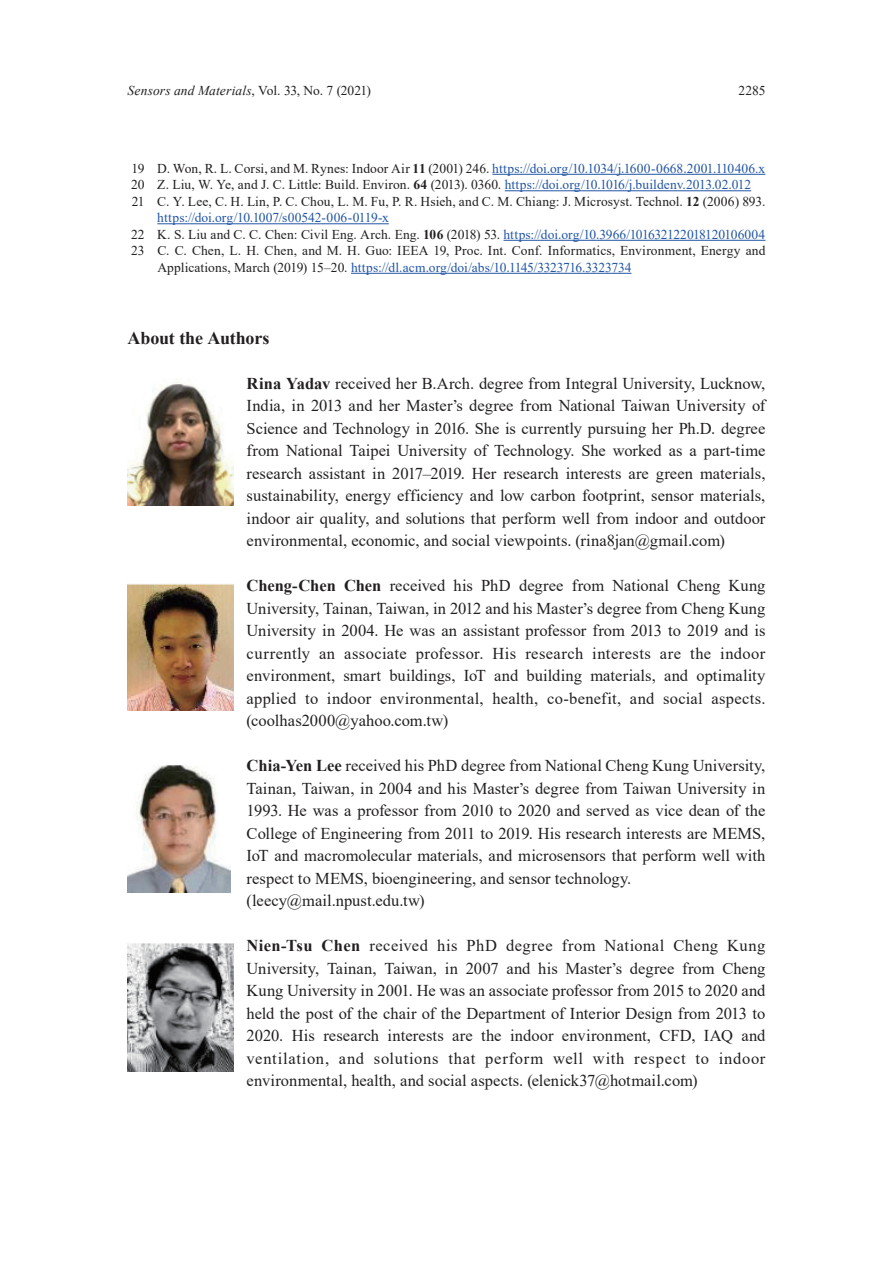
<style>
.page{position:relative;width:893px;height:1263px;background:#fff}
.page>*{position:absolute;margin:0;border:0;box-sizing:border-box;transform-origin:0 0}
.t1{font:700 18px "Times New Roman";letter-spacing:-.015em;color:#231f20}
.t2{font:16.5px/22.5px "Times New Roman";letter-spacing:.005em;color:#231f20;text-align:justify}
.t3{font:13.5px "Times New Roman";letter-spacing:.005em;color:#231f20}
.t4{font:13.5px "Times New Roman";letter-spacing:.005em;color:#2256a6}
.t5{font:italic 13.5px "Times New Roman";letter-spacing:.01em;color:#231f20}
.s1{font-style:normal}
.s2{color:#231f20}
.s3{font-weight:700;color:#231f20}
.s4{font-weight:700}
.s5{color:#2256a6}
</style>
<div class="page">
<hr style="left:492px;top:174px;width:273px;height:1px;background:#2256a6">
<hr style="left:505px;top:191px;width:246px;height:1px;background:#2256a6">
<hr style="left:157px;top:224px;width:232px;height:1px;background:#2256a6">
<hr style="left:503px;top:240px;width:262px;height:1px;background:#2256a6">
<hr style="left:351px;top:273px;width:280px;height:1px;background:#2256a6">
<img style="left:128px;top:379px;width:106px;height:127px">
<img style="left:128px;top:583px;width:106px;height:128px">
<img style="left:128px;top:765px;width:102px;height:127px">
<img style="left:128px;top:944px;width:106px;height:127px">
<p class="t5" style="left:128px;top:81px;width:245px">Sensors and Materials<span class="s1">, Vol. 33, No. 7 (2021)</span></p>
<p class="t3" style="left:739px;top:81px;width:28px">2285</p>
<p class="t4" style="left:132px;top:159px;width:635px"><span class="s2">19 D. Won, R. L. Corsi, and M. Rynes: Indoor Air</span> <span class="s3">11</span> <span class="s2">(2001) 246.</span> https://doi.org/10.1034/j.1600-0668.2001.110406.x</p>
<p class="t3" style="left:131px;top:175px;width:622px">20 Z. Liu, W. Ye, and J. C. Little: Build. Environ. <span class="s4">64</span> (2013). 0360. <span class="s5">https://doi.org/10.1016/j.buildenv.2013.02.012</span></p>
<p class="t3" style="left:132px;top:192px;width:635px">21 C. Y. Lee, C. H. Lin, P. C. Chou, L. M. Fu, P. R. Hsieh, and C. M. Chiang: J. Microsyst. Technol. <span class="s4">12</span> (2006) 893.</p>
<p class="t4" style="left:157px;top:208px;width:233px">https://doi.org/10.1007/s00542-006-0119-x</p>
<p class="t3" style="left:131px;top:225px;width:636px">22 K. S. Liu and C. C. Chen: Civil Eng. Arch. Eng. <span class="s4">106</span> (2018) 53. <span class="s5">https://doi.org/10.3966/101632122018120106004</span></p>
<p class="t3" style="left:131px;top:241px;width:636px">23 C. C. Chen, L. H. Chen, and M. H. Guo: IEEA 19, Proc. Int. Conf. Informatics, Environment, Energy and</p>
<p class="t4" style="left:157px;top:258px;width:476px"><span class="s2">Applications, March (2019) 15–20.</span> https://dl.acm.org/doi/abs/10.1145/3323716.3323734</p>
<p class="t1" style="left:128px;top:325px;width:143px">About the Authors</p>
<p class="t2" style="left:247px;top:371px;width:520px"><span class="s4">Rina Yadav</span> received her B.Arch. degree from Integral University, Lucknow, India, in 2013 and her Master’s degree from National Taiwan University of Science and Technology in 2016. She is currently pursuing her Ph.D. degree from National Taipei University of Technology. She worked as a part-time research assistant in 2017–2019. Her research interests are green materials, sustainability, energy efficiency and low carbon footprint, sensor materials, indoor air quality, and solutions that perform well from indoor and outdoor environmental, economic, and social viewpoints. (rina8jan@gmail.com)</p>
<p class="t2" style="left:247px;top:574px;width:520px"><span class="s4">Cheng-Chen Chen</span> received his PhD degree from National Cheng Kung University, Tainan, Taiwan, in 2012 and his Master’s degree from Cheng Kung University in 2004. He was an assistant professor from 2013 to 2019 and is currently an associate professor. His research interests are the indoor environment, smart buildings, IoT and building materials, and optimality applied to indoor environmental, health, co-benefit, and social aspects. (coolhas2000@yahoo.com.tw)</p>
<p class="t2" style="left:247px;top:754px;width:520px;text-align:left"><span class="s4">Chia-Yen Lee</span> received his PhD degree from National Cheng Kung University, Tainan, Taiwan, in 2004 and his Master’s degree from Taiwan University in 1993. He was a professor from 2010 to 2020 and served as vice dean of the College of Engineering from 2011 to 2019. His research interests are MEMS, IoT and macromolecular materials, and microsensors that perform well with respect to MEMS, bioengineering, and sensor technology. (leecy@mail.npust.edu.tw)</p>
<p class="t2" style="left:247px;top:934px;width:520px"><span class="s4">Nien-Tsu Chen</span> received his PhD degree from National Cheng Kung University, Tainan, Taiwan, in 2007 and his Master’s degree from Cheng Kung University in 2001. He was an associate professor from 2015 to 2020 and held the post of the chair of the Department of Interior Design from 2013 to 2020. His research interests are the indoor environment, CFD, IAQ and ventilation, and solutions that perform well with respect to indoor environmental, health, and social aspects. (elenick37@hotmail.com)</p>
</div>
